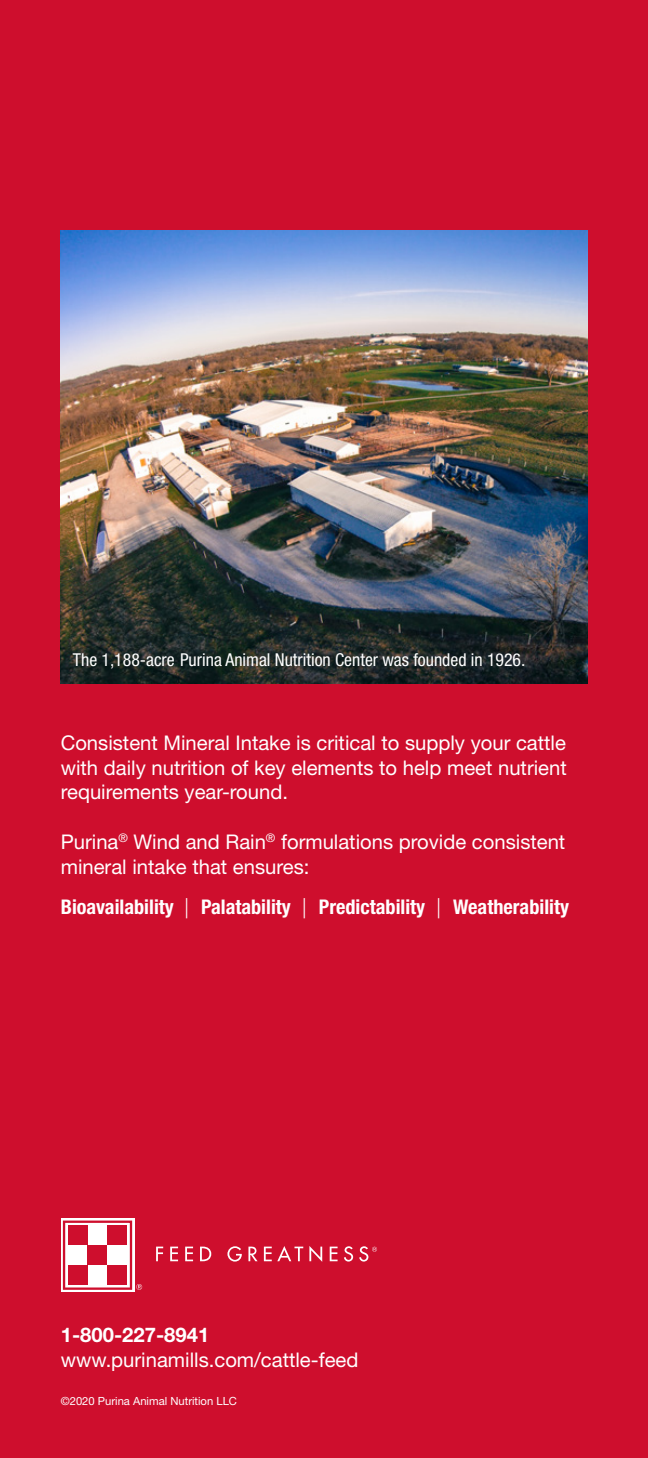
<style>
.page{position:relative;width:648px;height:1458px;background:#ce0e2d}
.page>*{position:absolute;margin:0;border:0;box-sizing:border-box;transform-origin:0 0}
.t1{font:20.25px/24.8px "Helvetica Neue";color:#fff;text-align:justify}
.t2{font:700 condensed 20.25px "Helvetica Neue";color:#fff}
.t3{font:700 20.25px "Helvetica Neue";color:#fff}
.t4{font:condensed 17.78px "Helvetica Neue";color:#fff}
.t5{font:11.25px "Helvetica Neue";color:#fff}
.s1{font-weight:300;font-stretch:normal}
</style>
<div class="page">
<img style="left:61px;top:230px;width:526px;height:454px">
<svg style="left:61px;top:1218px;width:73px;height:74px"></svg>
<svg style="left:63px;top:1221px;width:79px;height:69px"></svg>
<svg style="left:156px;top:1246px;width:221px;height:16px"></svg>
<p class="t4" style="left:73px;top:649px;width:454px">The 1,188-acre Purina Animal Nutrition Center was founded in 1926.</p>
<p class="t1" style="left:61px;top:730px;width:508px">Consistent Mineral Intake is critical to supply your cattle with daily nutrition of key elements to help meet nutrient requirements year-round.</p>
<p class="t1" style="left:61px;top:829px;width:506px">Purina<sup>®</sup> Wind and Rain<sup>®</sup> formulations provide consistent mineral intake that ensures:</p>
<p class="t2" style="left:61px;top:895px;width:510px">Bioavailability <span class="s1">|</span> Palatability <span class="s1">|</span> Predictability <span class="s1">|</span> Weatherability</p>
<p class="t3" style="left:61px;top:1322px;width:150px">1-800-227-8941</p>
<p class="t1" style="left:61px;top:1347px;width:299px">www.purinamills.com/cattle-feed</p>
<p class="t5" style="left:61px;top:1394px;width:178px">©2020 Purina Animal Nutrition LLC</p>
</div>
